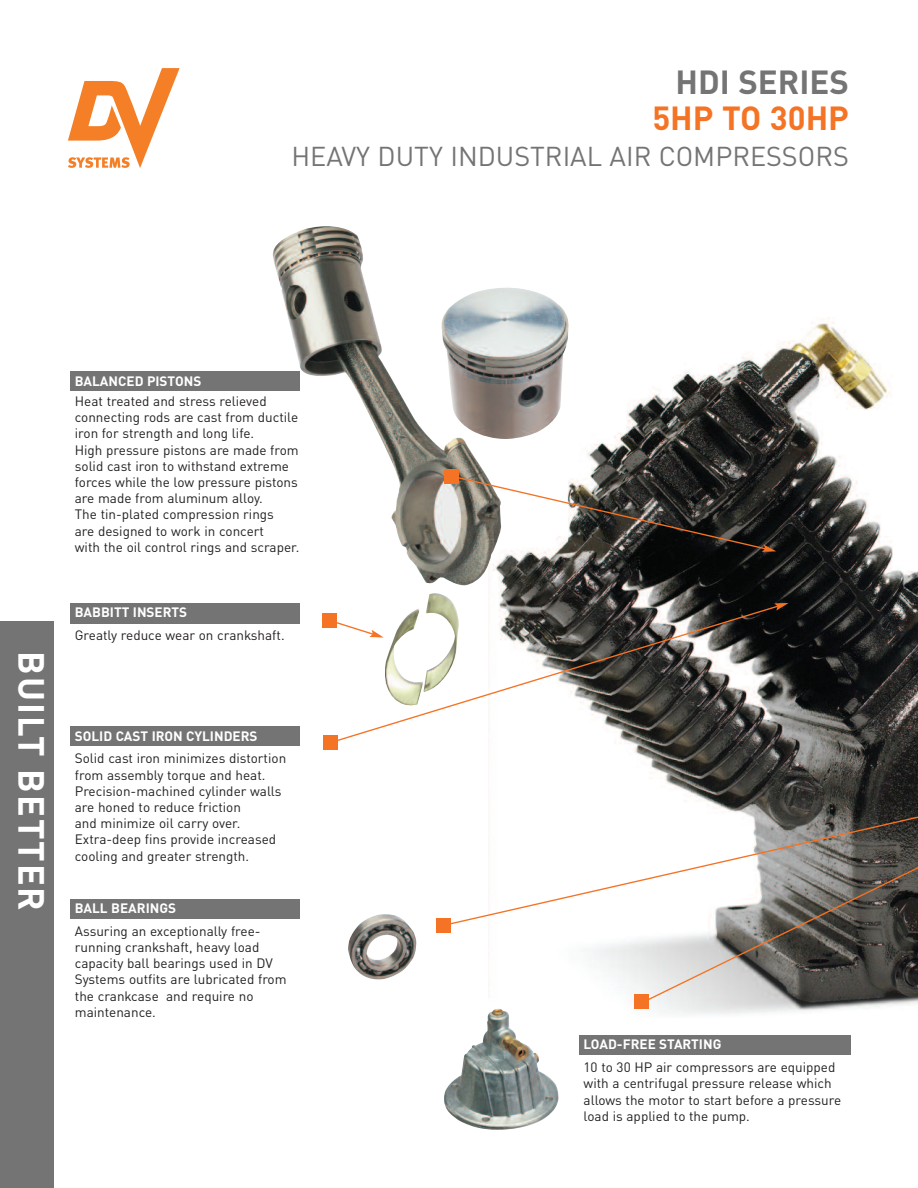
<style>
.page{position:relative;width:918px;height:1188px;background:#fff}
.page>*{position:absolute;margin:0;border:0;box-sizing:border-box;transform-origin:0 0}
.t1{font:700 36px "DINOT";letter-spacing:.055em;color:#fff}
.t2{font:700 33px "DINOT";color:#757474}
.t3{font:700 33px "DINOT";color:#f47325}
.t4{font:27px "DINOT";color:#757474}
.t5{font:13.5px/16.2px "DINOT";color:#231f20}
.t6{font:700 13.5px "DINOT";color:#fff}
</style>
<div class="page">
<img style="left:488px;top:318px;width:430px;height:696px">
<div style="left:579px;top:1035px;width:271px;height:20px;background:#757474"></div>
<div style="left:70px;top:899px;width:230px;height:19px;background:#757474"></div>
<div style="left:70px;top:727px;width:230px;height:19px;background:#757474"></div>
<div style="left:70px;top:372px;width:230px;height:19px;background:#757474"></div>
<div style="left:70px;top:603px;width:230px;height:20px;background:#757474"></div>
<img style="left:444px;top:1009px;width:115px;height:121px">
<img style="left:348px;top:914px;width:68px;height:66px">
<img style="left:502px;top:287px;width:67px;height:152px">
<img style="left:272px;top:226px;width:230px;height:359px">
<img style="left:427px;top:593px;width:27px;height:12px">
<div style="left:634px;top:994px;width:14px;height:15px;background:#f47325"></div>
<div style="left:436px;top:918px;width:15px;height:14px;background:#f47325"></div>
<div style="left:323px;top:735px;width:15px;height:15px;background:#f47325"></div>
<div style="left:322px;top:614px;width:15px;height:14px;background:#f47325"></div>
<svg style="left:638px;top:804px;width:280px;height:201px;background:#888582"></svg>
<svg style="left:451px;top:811px;width:467px;height:116px"></svg>
<svg style="left:328px;top:605px;width:451px;height:140px"></svg>
<svg style="left:774px;top:603px;width:15px;height:8px"></svg>
<svg style="left:451px;top:475px;width:325px;height:77px"></svg>
<div style="left:444px;top:469px;width:15px;height:15px;background:#f47325"></div>
<svg style="left:328px;top:619px;width:56px;height:19px"></svg>
<div style="left:0;top:621px;width:54px;height:567px;background:#757474"></div>
<svg style="left:68px;top:68px;width:112px;height:100px"></svg>
<h2 class="t2" style="left:676px;top:71px;width:175px">HDI SERIES</h2>
<h2 class="t3" style="left:652px;top:107px;width:198px">5HP TO 30HP</h2>
<h3 class="t4" style="left:291px;top:147px;width:559px">HEAVY DUTY INDUSTRIAL AIR COMPRESSORS</h3>
<h1 class="t1" style="left:44px;top:651px;width:261px;rotate:90deg">BUILT BETTER</h1>
<p class="t6" style="left:75px;top:376px;width:128px">BALANCED PISTONS</p>
<p class="t5" style="left:75px;top:395px;width:226px">Heat treated and stress relieved connecting rods are cast from ductile iron for strength and long life.<br>High pressure pistons are made from solid cast iron to withstand extreme forces while the low pressure pistons are made from aluminum alloy.<br>The tin-plated compression rings<br>are designed to work in concert<br>with the oil control rings and scraper.</p>
<p class="t6" style="left:75px;top:608px;width:114px">BABBITT INSERTS</p>
<p class="t5" style="left:75px;top:629px;width:211px">Greatly reduce wear on crankshaft.</p>
<p class="t6" style="left:75px;top:731px;width:184px">SOLID CAST IRON CYLINDERS</p>
<p class="t5" style="left:75px;top:752px;width:213px">Solid cast iron minimizes distortion from assembly torque and heat.<br>Precision-machined cylinder walls are honed to reduce friction<br>and minimize oil carry over.<br>Extra-deep fins provide increased cooling and greater strength.</p>
<p class="t6" style="left:75px;top:903px;width:103px">BALL BEARINGS</p>
<p class="t5" style="left:75px;top:924px;width:213px">Assuring an exceptionally free&shy;running crankshaft, heavy load capacity ball bearings used in DV<br>Systems outfits are lubricated from the crankcase and require no maintenance.</p>
<p class="t6" style="left:584px;top:1040px;width:139px">LOAD-FREE STARTING</p>
<p class="t5" style="left:584px;top:1061px;width:259px">10 to 30 HP air compressors are equipped with a centrifugal pressure release which allows the motor to start before a pressure load is applied to the pump.</p>
</div>
